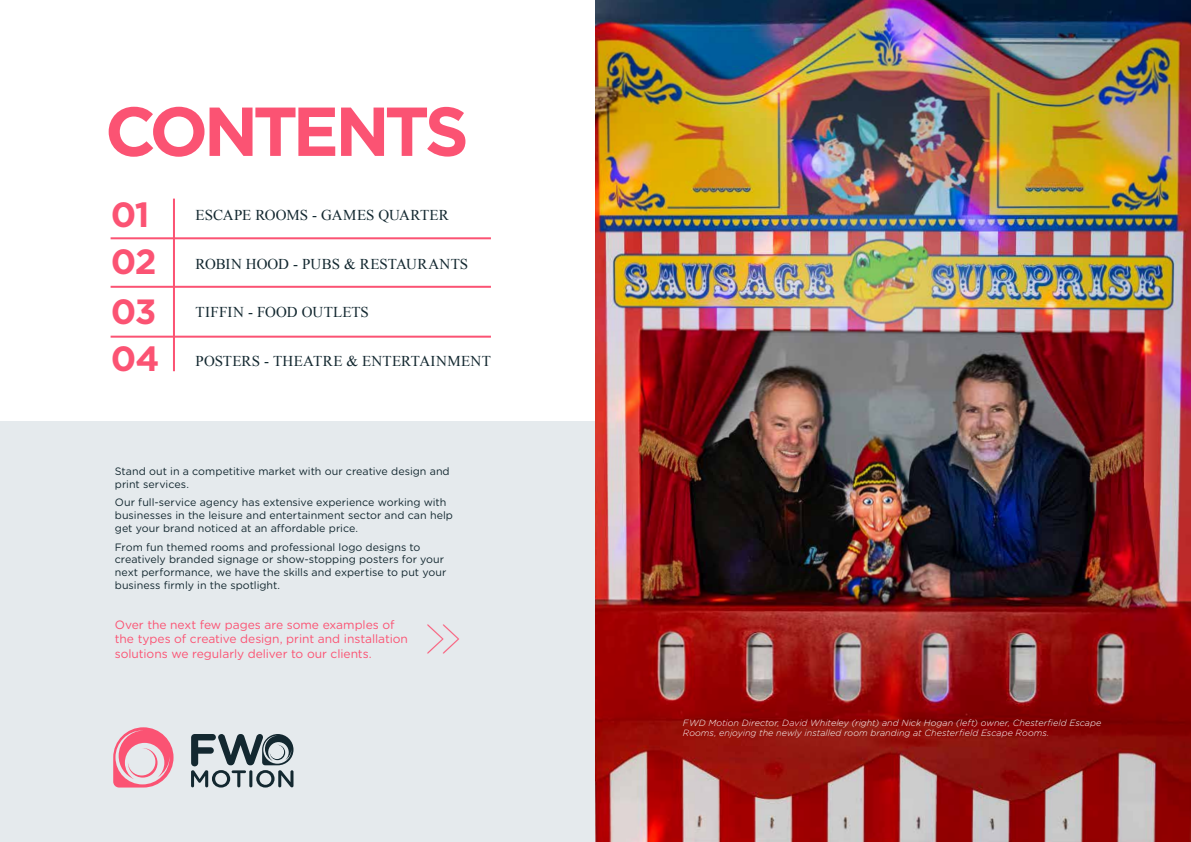
<style>
.page{position:relative;width:1191px;height:842px;background:#fff}
.page>*{position:absolute;margin:0;border:0;box-sizing:border-box;transform-origin:0 0}
.t1{font:700 69.1px "Gotham";letter-spacing:-.075em;color:#fb5373}
.t2{font:100 62.5px "Gotham";color:#fb5373;scale:.55 1}
.t3{font:700 35px/48.2px "Gotham";letter-spacing:-.045em;color:#fb5373}
.t4{font:15px "Times New Roman";letter-spacing:.005em;color:#132830}
.t5{font:12px/14.4px "Gotham Rounded";letter-spacing:-.005em;color:#fb5373}
.t6{font:10.7px/12.8px "Gotham Rounded";color:#132830}
.t7{font:italic 300 9px/10.8px "Gotham Rounded";letter-spacing:.005em;color:#fff}
</style>
<div class="page">
<div style="left:0;top:421px;width:595px;height:421px;background:#e5eaed"></div>
<img style="left:595px;top:0;width:596px;height:842px">
<hr style="left:111px;top:237px;width:380px;height:2px;background:#fb5373">
<hr style="left:173px;top:199px;width:2px;height:172px;background:#fb5373">
<hr style="left:111px;top:286px;width:380px;height:2px;background:#fb5373">
<hr style="left:111px;top:336px;width:380px;height:2px;background:#fb5373">
<svg style="left:113px;top:727px;width:60px;height:60px"></svg>
<svg style="left:191px;top:734px;width:102px;height:53px"></svg>
<h1 class="t1" style="left:105px;top:86px;width:365px">CONTENTS</h1>
<h3 class="t3" style="left:111px;top:190px;width:50px">01<br>02<br>03<br>04</h3>
<h3 class="t4" style="left:196px;top:205px;width:255px">ESCAPE ROOMS - GAMES QUARTER</h3>
<h3 class="t4" style="left:196px;top:253px;width:274px">ROBIN HOOD - PUBS &amp; RESTAURANTS</h3>
<h3 class="t4" style="left:196px;top:302px;width:175px">TIFFIN - FOOD OUTLETS</h3>
<h3 class="t4" style="left:196px;top:350px;width:297px">POSTERS - THEATRE &amp; ENTERTAINMENT</h3>
<p class="t6" style="left:115px;top:464px;width:336px">Stand out in a competitive market with our creative design and print services.</p>
<p class="t6" style="left:115px;top:496px;width:340px">Our full-service agency has extensive experience working with businesses in the leisure and entertainment sector and can help get your brand noticed at an affordable price.</p>
<p class="t6" style="left:115px;top:540px;width:333px">From fun themed rooms and professional logo designs to creatively branded signage or show-stopping posters for your next performance, we have the skills and expertise to put your business firmly in the spotlight.</p>
<p class="t5" style="left:115px;top:617px;width:295px">Over the next few pages are some examples of the types of creative design, print and installation solutions we regularly deliver to our clients.</p>
<h2 class="t2" style="left:425px;top:600px;width:67px">&gt;&gt;</h2>
<p class="t7" style="left:683px;top:716px;width:420px">FWD Motion Director, David Whiteley (right) and Nick Hogan (left) owner, Chesterfield Escape<br>Rooms, enjoying the newly installed room branding at Chesterfield Escape Rooms.</p>
</div>
